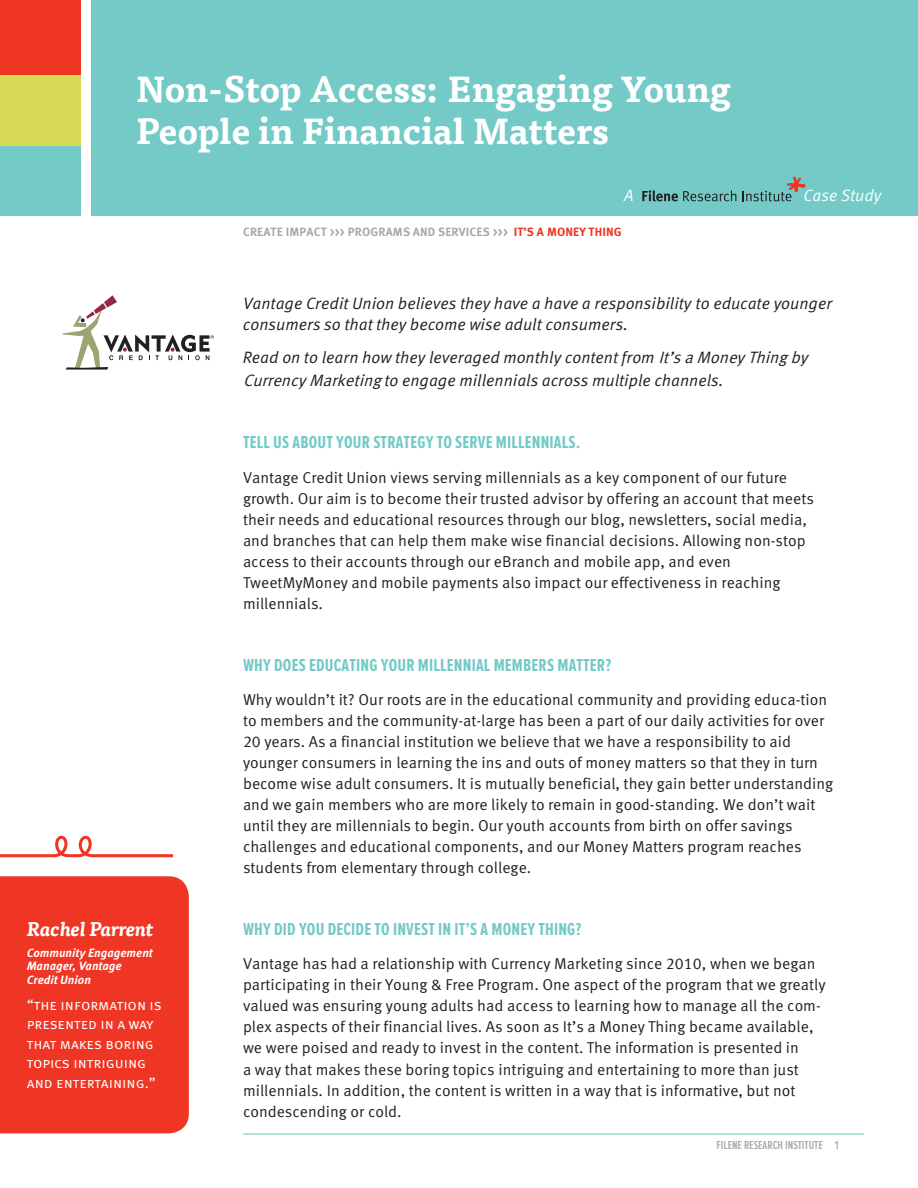
<style>
.page{position:relative;width:918px;height:1188px;background:#fff}
.page>*{position:absolute;margin:0;border:0;box-sizing:border-box;transform-origin:0 0}
.main{font:700 36px/42px "Tisa Offc Pro";color:#fff}
.box_text_small_h1{font:italic 700 19.5px "Tisa Offc Pro";color:#fff}
.breadcrumbs{font:700 extra-condensed 18px "Proxima Nova";letter-spacing:.01em;color:#74cac7}
.breadcrumbs-2{font:italic 16.5px/20.7px "Meta Offc Pro Normal";color:#231f20}
.main_sub{font:italic 16.5px "Meta Offc Pro Normal";letter-spacing:-.005em;color:#fff}
.breadcrumbs-3{font:15.75px/21px "Meta Offc Pro Normal";color:#231f20}
.box_text_small_body{font:15px/19.5px "Meta SC Offc Pro Normal";letter-spacing:-.005em;color:#fff}
.breadcrumbs-4{font:700 12px "Meta SC Offc Pro";letter-spacing:.01em;color:#a8a9ad}
.box_text_small_h2{font:italic 700 12px/13.5px "Meta Offc Pro";color:#fff}
.t1{font:600 12px "Proxima Nova Ex Cn";color:#a8a9ad}
.s1{color:#ef3524}
.s2{font-style:inherit}
</style>
<div class="page">
<hr style="left:243px;top:1133px;width:621px;height:2px;background:#74cac7">
<div style="left:92px;top:0;width:826px;height:216px;background:#74cac7"></div>
<div style="left:0;top:146px;width:81px;height:70px;background:#74cac7"></div>
<div style="left:0;top:74px;width:81px;height:72px;background:#d8da55"></div>
<div style="left:0;top:0;width:81px;height:74px;background:#ef3524"></div>
<div style="left:0;top:876px;width:189px;height:257px;background:#ef3524"></div>
<svg style="left:0;top:836px;width:173px;height:21px"></svg>
<svg style="left:642px;top:190px;width:94px;height:11px"></svg>
<svg style="left:743px;top:177px;width:63px;height:24px"></svg>
<svg style="left:62px;top:295px;width:152px;height:75px"></svg>
<p class="main" style="left:136px;top:67px;width:597px">Non-Stop Access: Engaging Young<br>People in Financial Matters</p>
<p class="main_sub" style="left:624px;top:186px;width:11px">A</p>
<p class="main_sub" style="left:804px;top:186px;width:79px">Case Study</p>
<p class="breadcrumbs-4" style="left:243px;top:225px;width:380px">CREATE IMPACT &gt;&gt;&gt; PROGRAMS AND SERVICES &gt;&gt;&gt; <span class="s1">IT’S A MONEY THING</span></p>
<p class="breadcrumbs-2" style="left:243px;top:293px;width:591px">Vantage Credit Union believes they have a have a responsibility to educate younger consumers so that they become wise adult consumers.</p>
<p class="breadcrumbs-2" style="left:243px;top:346px;width:571px;line-height:22.2px">Read on to learn how they leveraged monthly content from <span class="s2">It’saMoneyThingby<br>CurrencyMarketing</span>to engage millennials across multiple channels.</p>
<p class="breadcrumbs" style="left:243px;top:432px;width:339px">TELL US ABOUT YOUR STRATEGY TO SERVE MILLENNIALS.</p>
<p class="breadcrumbs-3" style="left:243px;top:466px;width:572px">Vantage Credit Union views serving millennials as a key component of our future growth. Our aim is to become their trusted advisor by offering an account that meets their needs and educational resources through our blog, newsletters, social media, and branches that can help them make wise financial decisions. Allowing non-stop access to their accounts through our eBranch and mobile app, and even TweetMyMoney and mobile payments also impact our effectiveness in reaching millennials.</p>
<p class="box_text_small_h1" style="left:27px;top:918px;width:128px">Rachel Parrent</p>
<p class="box_text_small_h2" style="left:27px;top:946px;width:127px">Community Engagement<br>Manager, Vantage<br>Credit Union</p>
<p class="box_text_small_body" style="left:27px;top:995px;width:137px">“the information is presented in a way that makes boring topics intriguing and entertaining.”</p>
<p class="breadcrumbs" style="left:243px;top:655px;width:370px">WHY DOES EDUCATING YOUR MILLENNIAL MEMBERS MATTER?</p>
<p class="breadcrumbs-3" style="left:243px;top:689px;width:592px">Why wouldn’t it? Our roots are in the educational community and providing educa-tion to members and the community-at-large has been a part of our daily activities for over 20 years. As a financial institution we believe that we have a responsibility to aid younger consumers in learning the ins and outs of money matters so that they in turn become wise adult consumers. It is mutually beneficial, they gain better understanding and we gain members who are more likely to remain in good-standing. We don’t wait until they are millennials to begin. Our youth accounts from birth on offer savings challenges and educational components, and our Money Matters program reaches students from elementary through college.</p>
<p class="breadcrumbs" style="left:243px;top:920px;width:340px">WHY DID YOU DECIDE TO INVEST IN IT’S A MONEY THING?</p>
<p class="breadcrumbs-3" style="left:243px;top:953px;width:584px">Vantage has had a relationship with Currency Marketing since 2010, when we began participating in their Young &amp; Free Program. One aspect of the program that we greatly valued was ensuring young adults had access to learning how to manage all the com&shy;plex aspects of their financial lives. As soon as It’s a Money Thing became available, we were poised and ready to invest in the content. The information is presented in<br>a way that makes these boring topics intriguing and entertaining to more than just millennials. In addition, the content is written in a way that is informative, but not condescending or cold.</p>
<p class="t1" style="left:716px;top:1138px;width:124px">FILENE RESEARCH INSTITUTE 1</p>
</div>
